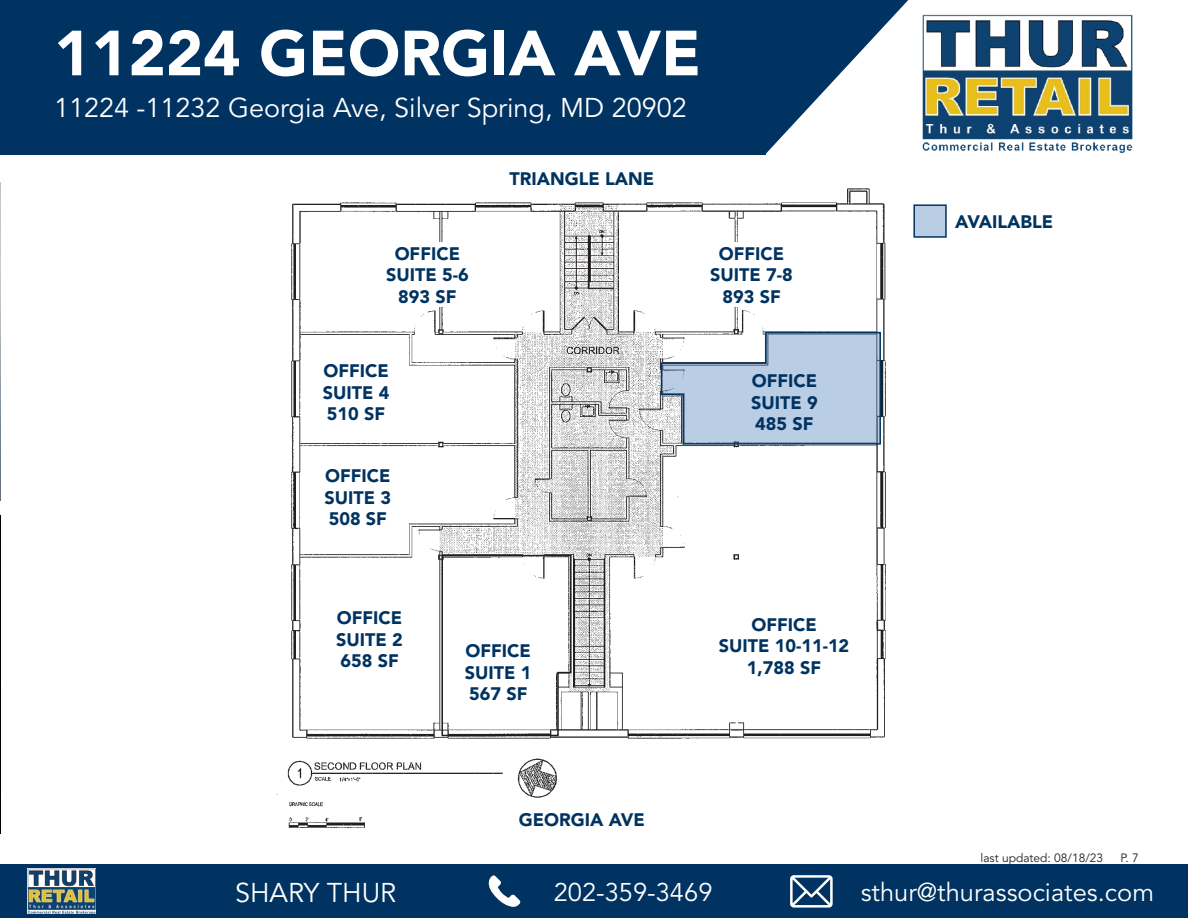
<style>
.page{position:relative;width:1188px;height:918px;background:#fff}
.page>*{position:absolute;margin:0;border:0;box-sizing:border-box;transform-origin:0 0}
.t1{font:900 63px "Avenir LT Std";color:#fff}
.t2{font:27px "Avenir LT Std";color:#fff}
.t3{font:25.5px "Avenir LT Std";color:#fff}
.t4{font:900 18px "Avenir LT Std";color:#003361}
.t5{font:12px "Avenir LT Std";color:#231f20}
</style>
<div class="page">
<div style="left:0;top:865px;width:1188px;height:53px;background:#003361"></div>
<svg style="left:488px;top:875px;width:33px;height:32px"></svg>
<svg style="left:790px;top:875px;width:43px;height:33px"></svg>
<img style="left:27px;top:869px;width:69px;height:45px">
<div style="left:0;top:0;width:765px;height:154px;background:#003361"></div>
<img style="left:922px;top:14px;width:211px;height:140px">
<svg style="left:765px;top:0;width:143px;height:154px"></svg>
<img style="left:0;top:515px;width:1px;height:318px">
<img style="left:0;top:182px;width:1px;height:318px">
<img style="left:276px;top:188px;width:610px;height:640px">
<div style="left:311px;top:360px;width:94px;height:64px;background:#fff"></div>
<svg style="left:441px;top:554px;width:131px;height:183px"></svg>
<svg style="left:660px;top:331px;width:222px;height:114px"></svg>
<div style="left:321px;top:606px;width:97px;height:65px;background:#fff"></div>
<div style="left:309px;top:464px;width:98px;height:65px;background:#fff"></div>
<div style="left:317px;top:242px;width:220px;height:65px;background:#fff"></div>
<div style="left:642px;top:242px;width:220px;height:65px;background:#fff"></div>
<div style="left:706px;top:613px;width:156px;height:65px;background:#fff"></div>
<div style="left:914px;top:205px;width:32px;height:32px;background:#b9cde4"></div>
<div style="left:913px;top:204px;width:34px;height:34px;border:2px solid #003361"></div>
<h1 class="t1" style="left:54px;top:15px;width:648px">11224 GEORGIA AVE</h1>
<h2 class="t2" style="left:54px;top:92px;width:634px">11224 -11232 Georgia Ave, Silver Spring, MD 20902</h2>
<p class="t4" style="left:395px;top:242px;width:67px">OFFICE</p>
<p class="t4" style="left:386px;top:264px;width:84px">SUITE 5-6</p>
<p class="t4" style="left:398px;top:286px;width:60px">893 SF</p>
<p class="t4" style="left:323px;top:360px;width:67px">OFFICE</p>
<p class="t4" style="left:323px;top:382px;width:68px">SUITE 4</p>
<p class="t4" style="left:327px;top:403px;width:60px">510 SF</p>
<p class="t4" style="left:325px;top:465px;width:67px">OFFICE</p>
<p class="t4" style="left:325px;top:486px;width:68px">SUITE 3</p>
<p class="t4" style="left:329px;top:508px;width:60px">508 SF</p>
<p class="t4" style="left:509px;top:168px;width:146px">TRIANGLE LANE</p>
<p class="t4" style="left:337px;top:607px;width:67px">OFFICE</p>
<p class="t4" style="left:336px;top:628px;width:68px">SUITE 2</p>
<p class="t4" style="left:340px;top:650px;width:60px">658 SF</p>
<p class="t4" style="left:466px;top:640px;width:67px">OFFICE</p>
<p class="t4" style="left:465px;top:661px;width:68px">SUITE 1</p>
<p class="t4" style="left:469px;top:683px;width:60px">567 SF</p>
<p class="t4" style="left:519px;top:809px;width:128px">GEORGIA AVE</p>
<p class="t4" style="left:719px;top:242px;width:67px">OFFICE</p>
<p class="t4" style="left:710px;top:264px;width:84px">SUITE 7-8</p>
<p class="t4" style="left:722px;top:286px;width:60px">893 SF</p>
<p class="t4" style="left:752px;top:370px;width:67px">OFFICE</p>
<p class="t4" style="left:751px;top:391px;width:68px">SUITE 9</p>
<p class="t4" style="left:755px;top:413px;width:60px">485 SF</p>
<p class="t4" style="left:751px;top:614px;width:67px">OFFICE</p>
<p class="t4" style="left:719px;top:635px;width:132px">SUITE 10-11-12</p>
<p class="t4" style="left:747px;top:657px;width:76px">1,788 SF</p>
<p class="t4" style="left:955px;top:211px;width:99px">AVAILABLE</p>
<p class="t5" style="left:980px;top:851px;width:124px">last updated: 08/18/23</p>
<p class="t5" style="left:1121px;top:851px;width:20px">P. 7</p>
<h2 class="t2" style="left:235px;top:877px;width:163px">SHARY THUR</h2>
<h3 class="t3" style="left:554px;top:877px;width:160px">202-359-3469</h3>
<h3 class="t3" style="left:861px;top:877px;width:295px">sthur@thurassociates.com</h3>
</div>
